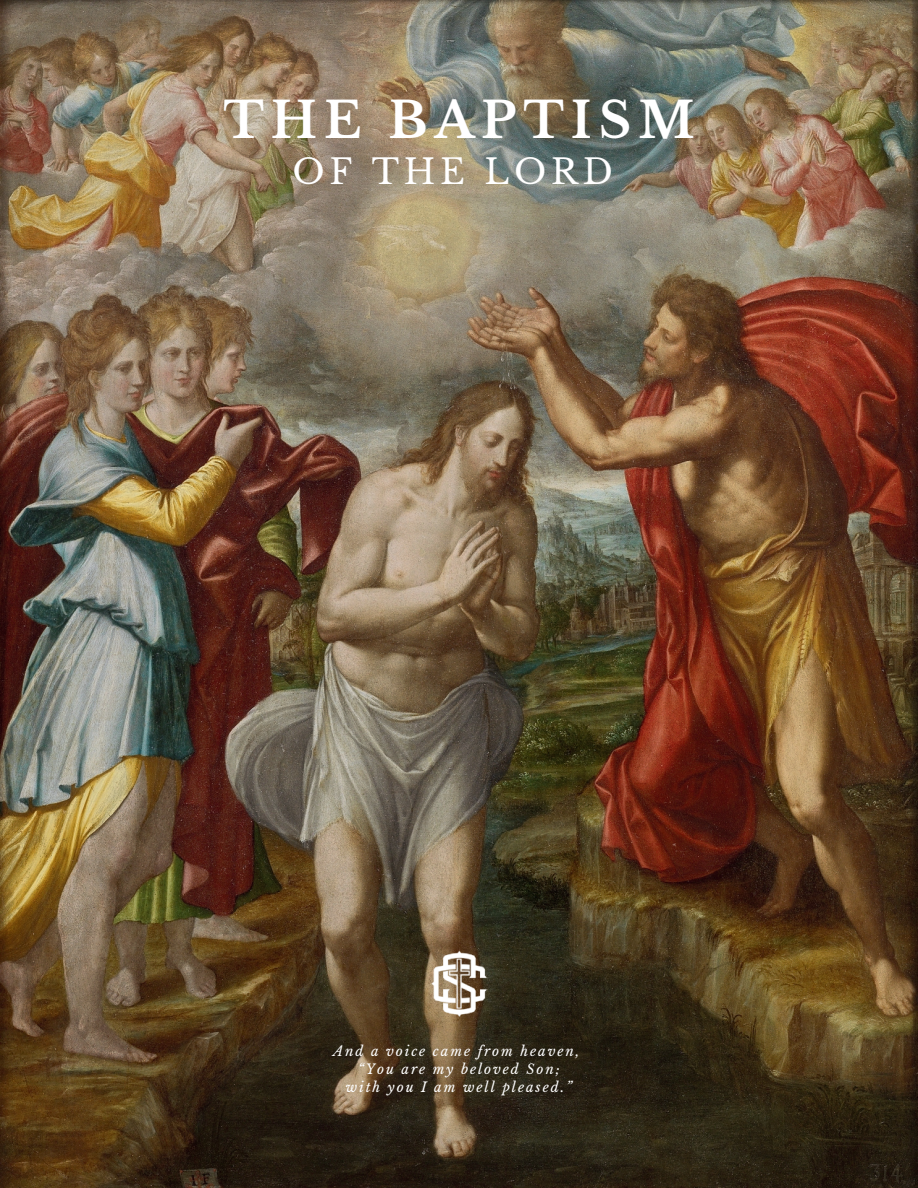
<style>
.page{position:relative;width:918px;height:1188px;background:#fff}
.page>*{position:absolute;margin:0;border:0;box-sizing:border-box;transform-origin:0 0}
.t1{font:700 49.2px "Libre Baskerville";letter-spacing:.14em;color:#fff}
.t2{font:34.2px "Libre Baskerville";letter-spacing:.14em;color:#fff}
.t3{font:italic 13.5px/18px "Libre Baskerville";letter-spacing:.14em;color:#fff;text-align:center}
</style>
<div class="page">
<img style="left:0;top:0;width:918px;height:1188px">
<img style="left:430px;top:950px;width:58px;height:67px">
<p class="t1" style="left:223px;top:90px;width:473px">THE BAPTISM</p>
<p class="t2" style="left:292px;top:151px;width:322px">OF THE LORD</p>
<p class="t3" style="left:333px;top:1042px;width:248px">And a voice came from heaven, “You are my beloved Son;<br>with you I am well pleased.”</p>
</div>
